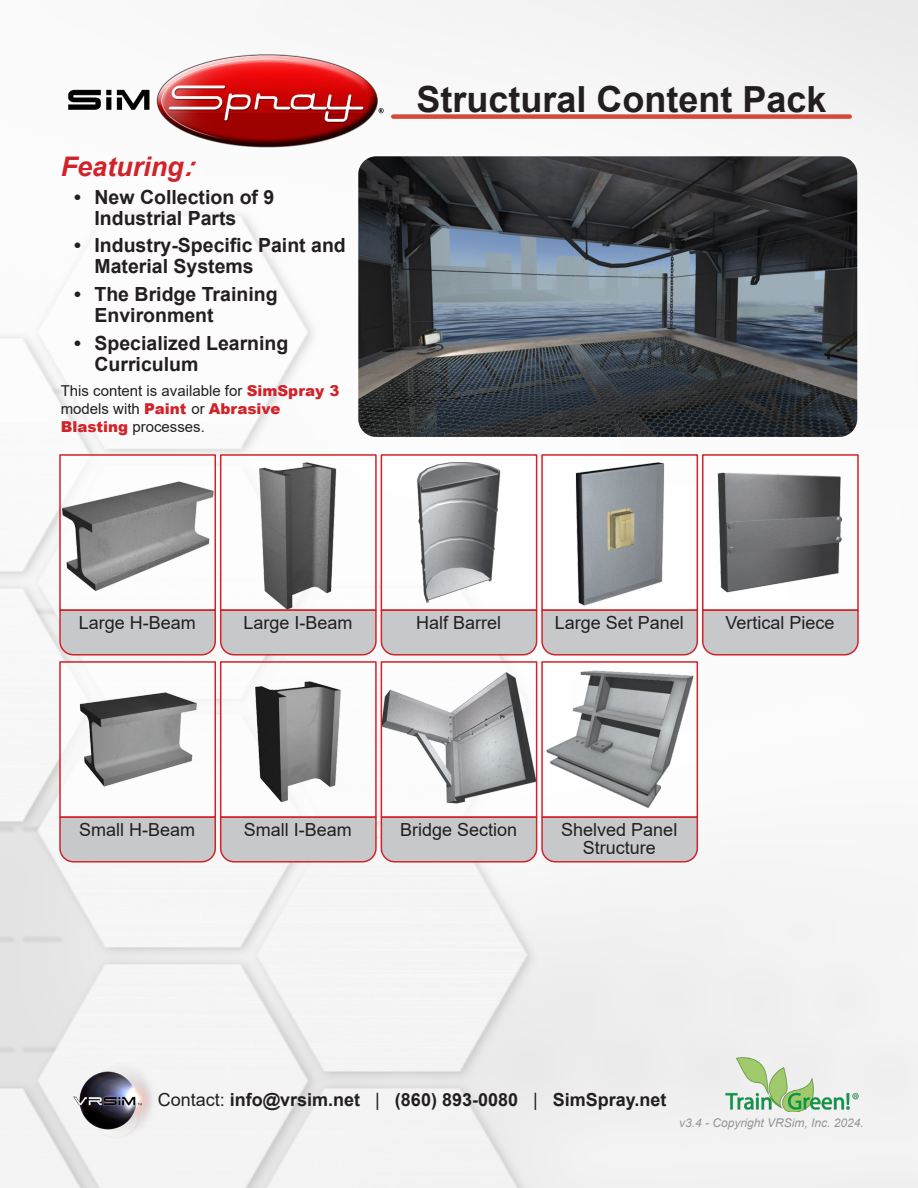
<style>
.page{position:relative;width:918px;height:1188px;background:#fff}
.page>*{position:absolute;margin:0;border:0;box-sizing:border-box;transform-origin:0 0}
.t1{font:700 36px "Arial";color:#231f20}
.t2{font:italic 700 27px "Arial";color:#d1232a}
.t3{font:700 19.5px/21px "Arial";color:#231f20}
.t4{font:18px/18px "Arial";color:#231f20;text-align:center}
.t5{font:700 18px "Arial";color:#231f20}
.t6{font:15px/18px "Arial";color:#231f20}
.t7{font:italic 12px "Arial";color:#939598}
.s1{font-weight:900;color:#d1232a}
.s2{font-weight:400}
</style>
<div class="page">
<img style="left:0;top:0;width:918px;height:1188px">
<img style="left:358px;top:156px;width:499px;height:281px">
<img style="left:384px;top:457px;width:150px;height:151px">
<div style="left:381px;top:454px;width:156px;height:157px;border:2px solid #d1232a"></div>
<img style="left:544px;top:457px;width:151px;height:151px">
<div style="left:541px;top:454px;width:157px;height:157px;border:2px solid #d1232a"></div>
<svg style="left:58px;top:609px;width:802px;height:47px;background:#c9c0c2"></svg>
<img style="left:62px;top:457px;width:151px;height:151px">
<div style="left:59px;top:454px;width:157px;height:157px;border:2px solid #d1232a"></div>
<img style="left:223px;top:457px;width:151px;height:151px">
<div style="left:220px;top:454px;width:157px;height:157px;border:2px solid #d1232a"></div>
<img style="left:705px;top:457px;width:151px;height:151px">
<div style="left:702px;top:454px;width:157px;height:157px;border:2px solid #d1232a"></div>
<img style="left:62px;top:664px;width:151px;height:151px">
<div style="left:59px;top:661px;width:157px;height:157px;border:2px solid #d1232a"></div>
<img style="left:223px;top:664px;width:151px;height:151px">
<div style="left:220px;top:661px;width:157px;height:157px;border:2px solid #d1232a"></div>
<img style="left:384px;top:664px;width:150px;height:151px">
<div style="left:381px;top:661px;width:156px;height:157px;border:2px solid #d1232a"></div>
<div style="left:393px;top:114px;width:457px;height:5px;background:#d64837"></div>
<img style="left:54px;top:28px;width:337px;height:127px">
<img style="left:54px;top:1048px;width:103px;height:103px">
<img style="left:723px;top:1054px;width:139px;height:58px">
<svg style="left:58px;top:816px;width:641px;height:47px;background:#c9bdc0"></svg>
<img style="left:544px;top:664px;width:151px;height:151px">
<div style="left:541px;top:661px;width:157px;height:157px;border:2px solid #d1232a"></div>
<p class="t2" style="left:61px;top:148px;width:144px">Featuring:</p>
<p class="t3" style="left:94px;top:187px;width:181px;text-indent:-20px">• New Collection of 9<br>Industrial Parts</p>
<p class="t3" style="left:94px;top:235px;width:253px;text-indent:-20px">• Industry-Specific Paint and<br>Material Systems</p>
<p class="t3" style="left:94px;top:284px;width:185px;text-indent:-20px">• The Bridge Training<br>Environment</p>
<p class="t3" style="left:94px;top:333px;width:195px;text-indent:-20px">• Specialized Learning<br>Curriculum</p>
<p class="t6" style="left:61px;top:381px;width:280px">This content is available for <span class="s1">SimSpray 3 </span>models with <span class="s1">Paint</span> or <span class="s1">Abrasive<br>Blasting</span> processes.</p>
<p class="t1" style="left:416px;top:74px;width:412px">Structural Content Pack</p>
<p class="t4" style="left:79px;top:613px;width:119px">Large H-Beam</p>
<p class="t4" style="left:243px;top:613px;width:111px">Large I-Beam</p>
<p class="t4" style="left:555px;top:613px;width:131px">Large Set Panel</p>
<p class="t4" style="left:725px;top:613px;width:111px">Vertical Piece</p>
<p class="t4" style="left:416px;top:613px;width:87px">Half Barrel</p>
<p class="t4" style="left:79px;top:820px;width:118px">Small H-Beam</p>
<p class="t4" style="left:244px;top:820px;width:110px">Small I-Beam</p>
<p class="t4" style="left:400px;top:820px;width:119px">Bridge Section</p>
<p class="t4" style="left:561px;top:820px;width:118px">Shelved Panel<br>Structure</p>
<p class="t5" style="left:158px;top:1087px;width:510px"><span class="s2">Contact:</span> info@vrsim.net <span class="s2">|</span> (860) 893-0080 <span class="s2">|</span> SimSpray.net</p>
<p class="t7" style="left:679px;top:1115px;width:186px">v3.4 - Copyright VRSim, Inc. 2024.</p>
</div>
